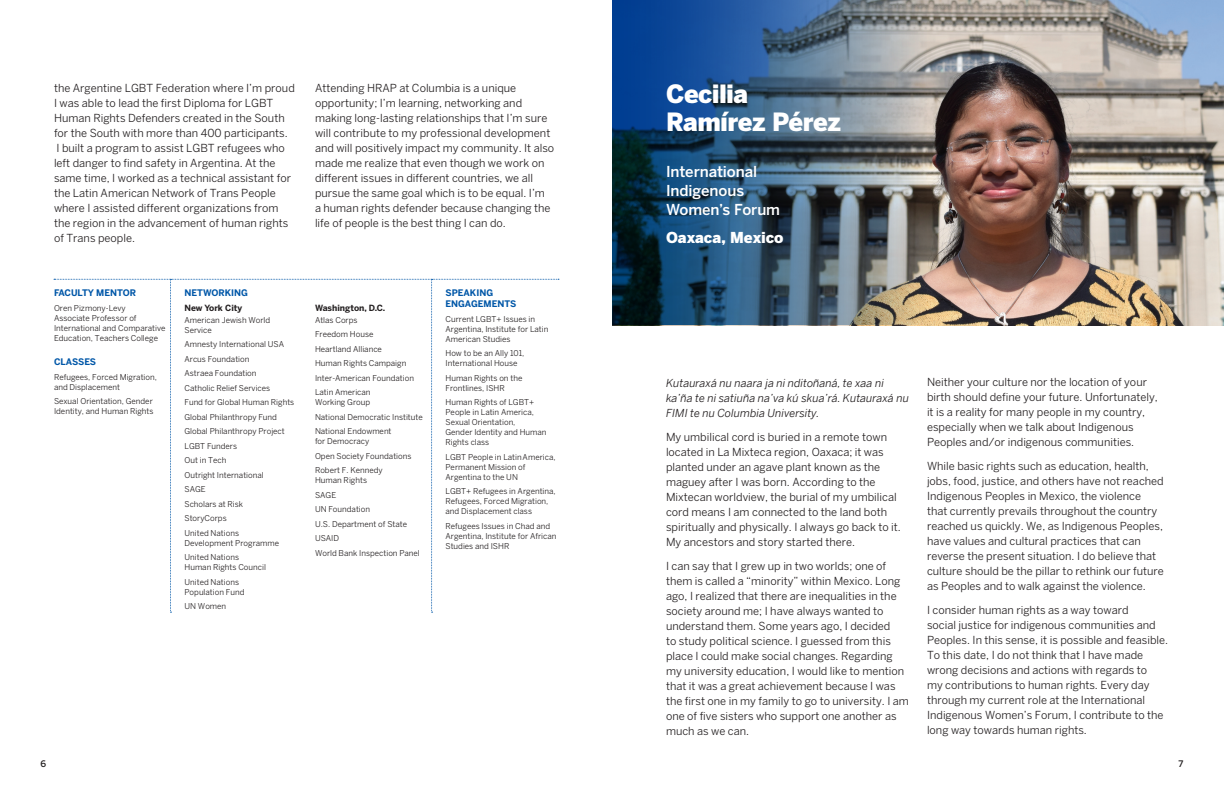
<style>
.page{position:relative;width:1224px;height:792px;background:#fff}
.page>*{position:absolute;margin:0;border:0;box-sizing:border-box;transform-origin:0 0}
._2_Name_ADVOCATE{font:900 25px/28px "Benton Sans";letter-spacing:-.02em;color:#fff}
._2_Title_ADVOCATE{font:500 15px/19px "Benton Sans";letter-spacing:-.005em;color:#fff}
._2_Country_ADVOCATE{font:900 15px "Benton Sans";letter-spacing:-.005em;color:#fff}
.body-flow_ALL{font:11px/15px "Benton Sans";color:#231f20}
.body-flow_ALL-2{font:italic 11px/15px "Benton Sans";color:#231f20}
._2_SIDEBAR_TITLE_201{font:700 9px/11px "Benton Sans";color:#0157a8}
._2_SIDEBAR_TOP-TITLE{font:700 9px "Benton Sans";color:#0157a8}
.t1{font:500 9px "Benton Sans";color:#231f20}
._2_SIDEBAR_CITY_2ND{font:700 8.5px "Benton Sans";color:#231f20}
._2_SIDEBAR_CITY_2019{font:700 8.5px "Benton Sans";color:#231f20}
._2_SIDEBAR_UNDER_CIT{font:8px/10px "Benton Sans";color:#231f20}
._2_SIDEBAR_BODY_2019{font:8px/10px "Benton Sans";color:#231f20}
</style>
<div class="page">
<img style="left:927px;top:0;width:297px;height:325px">
<img style="left:612px;top:0;width:315px;height:325px">
<svg style="left:54px;top:279px;width:505px;height:334px"></svg>
<p class="body-flow_ALL" style="left:54px;top:81px;width:242px">the Argentine LGBT Federation where I’m proud I was able to lead the first Diploma for LGBT Human Rights Defenders created in the South for the South with more than 400 participants.<br>I built a program to assist LGBT refugees who left danger to find safety in Argentina. At the same time, I worked as a technical assistant for the Latin American Network of Trans People where I assisted different organizations from the region in the advancement of human rights of Trans people.</p>
<p class="body-flow_ALL" style="left:315px;top:81px;width:241px">Attending HRAP at Columbia is a unique opportunity; I’m learning, networking and making long-lasting relationships that I’m sure will contribute to my professional development and will positively impact my community. It also made me realize that even though we work on different issues in different countries, we all pursue the same goal which is to be equal. I’m<br>a human rights defender because changing the life of people is the best thing I can do.</p>
<p class="_2_SIDEBAR_TOP-TITLE" style="left:54px;top:287px;width:84px">FACULTY MENTOR</p>
<p class="_2_SIDEBAR_BODY_2019" style="left:54px;top:303px;width:113px">Oren Pizmony-Levy<br>Associate Professor of<br>International and Comparative<br>Education, Teachers College</p>
<p class="_2_SIDEBAR_TITLE_201" style="left:54px;top:356px;width:44px">CLASSES</p>
<p class="_2_SIDEBAR_BODY_2019" style="left:54px;top:372px;width:104px">Refugees, Forced Migration, and Displacement</p>
<p class="_2_SIDEBAR_BODY_2019" style="left:54px;top:396px;width:101px">Sexual Orientation, Gender<br>Identity, and Human Rights</p>
<p class="_2_SIDEBAR_TITLE_201" style="left:184px;top:287px;width:65px">NETWORKING</p>
<p class="_2_SIDEBAR_CITY_2019" style="left:184px;top:302px;width:59px">New York City</p>
<p class="_2_SIDEBAR_UNDER_CIT" style="left:184px;top:315px;width:87px">American Jewish World<br>Service</p>
<p class="_2_SIDEBAR_UNDER_CIT" style="left:184px;top:339px;width:101px">Amnesty International USA</p>
<p class="_2_SIDEBAR_UNDER_CIT" style="left:184px;top:354px;width:66px">Arcus Foundation</p>
<p class="_2_SIDEBAR_UNDER_CIT" style="left:184px;top:368px;width:74px">Astraea Foundation</p>
<p class="_2_SIDEBAR_UNDER_CIT" style="left:184px;top:383px;width:87px">Catholic Relief Services</p>
<p class="_2_SIDEBAR_UNDER_CIT" style="left:184px;top:397px;width:111px">Fund for Global Human Rights</p>
<p class="_2_SIDEBAR_UNDER_CIT" style="left:184px;top:412px;width:94px">Global Philanthropy Fund</p>
<p class="_2_SIDEBAR_UNDER_CIT" style="left:184px;top:426px;width:102px">Global Philanthropy Project</p>
<p class="_2_SIDEBAR_UNDER_CIT" style="left:184px;top:441px;width:54px">LGBT Funders</p>
<p class="_2_SIDEBAR_UNDER_CIT" style="left:184px;top:455px;width:43px">Out in Tech</p>
<p class="_2_SIDEBAR_UNDER_CIT" style="left:184px;top:470px;width:81px">Outright International</p>
<p class="_2_SIDEBAR_UNDER_CIT" style="left:184px;top:484px;width:23px">SAGE</p>
<p class="_2_SIDEBAR_UNDER_CIT" style="left:184px;top:499px;width:60px">Scholars at Risk</p>
<p class="_2_SIDEBAR_UNDER_CIT" style="left:184px;top:513px;width:44px">StoryCorps</p>
<p class="_2_SIDEBAR_UNDER_CIT" style="left:184px;top:528px;width:96px">United Nations<br>Development Programme</p>
<p class="_2_SIDEBAR_UNDER_CIT" style="left:184px;top:552px;width:83px">United Nations<br>Human Rights Council</p>
<p class="_2_SIDEBAR_UNDER_CIT" style="left:184px;top:577px;width:61px">United Nations<br>Population Fund</p>
<p class="_2_SIDEBAR_UNDER_CIT" style="left:184px;top:601px;width:43px">UN Women</p>
<p class="_2_SIDEBAR_CITY_2ND" style="left:315px;top:302px;width:72px">Washington, D.C.</p>
<p class="_2_SIDEBAR_UNDER_CIT" style="left:315px;top:315px;width:44px">Atlas Corps</p>
<p class="_2_SIDEBAR_UNDER_CIT" style="left:315px;top:329px;width:60px">Freedom House</p>
<p class="_2_SIDEBAR_UNDER_CIT" style="left:315px;top:344px;width:68px">Heartland Alliance</p>
<p class="_2_SIDEBAR_UNDER_CIT" style="left:315px;top:358px;width:93px">Human Rights Campaign</p>
<p class="_2_SIDEBAR_UNDER_CIT" style="left:315px;top:373px;width:101px">Inter-American Foundation</p>
<p class="_2_SIDEBAR_UNDER_CIT" style="left:315px;top:387px;width:57px">Latin American<br>Working Group</p>
<p class="_2_SIDEBAR_UNDER_CIT" style="left:315px;top:412px;width:109px">National Democratic Institute</p>
<p class="_2_SIDEBAR_UNDER_CIT" style="left:315px;top:426px;width:78px">National Endowment for Democracy</p>
<p class="_2_SIDEBAR_UNDER_CIT" style="left:315px;top:451px;width:98px">Open Society Foundations</p>
<p class="_2_SIDEBAR_UNDER_CIT" style="left:315px;top:465px;width:69px">Robert F. Kennedy<br>Human Rights</p>
<p class="_2_SIDEBAR_UNDER_CIT" style="left:315px;top:490px;width:23px">SAGE</p>
<p class="_2_SIDEBAR_UNDER_CIT" style="left:315px;top:504px;width:57px">UN Foundation</p>
<p class="_2_SIDEBAR_UNDER_CIT" style="left:315px;top:519px;width:94px">U.S. Department of State</p>
<p class="_2_SIDEBAR_UNDER_CIT" style="left:315px;top:533px;width:26px">USAID</p>
<p class="_2_SIDEBAR_UNDER_CIT" style="left:315px;top:548px;width:106px">World Bank Inspection Panel</p>
<p class="_2_SIDEBAR_TITLE_201" style="left:446px;top:287px;width:72px">SPEAKING<br>ENGAGEMENTS</p>
<p class="_2_SIDEBAR_BODY_2019" style="left:446px;top:314px;width:104px">Current LGBT+ Issues in<br>Argentina, Institute for Latin<br>American Studies</p>
<p class="_2_SIDEBAR_BODY_2019" style="left:446px;top:348px;width:80px">How to be an Ally 101,<br>International House</p>
<p class="_2_SIDEBAR_BODY_2019" style="left:446px;top:373px;width:78px">Human Rights on the<br>Frontlines, ISHR</p>
<p class="_2_SIDEBAR_BODY_2019" style="left:446px;top:397px;width:103px">Human Rights of LGBT+<br>People in Latin America,<br>Sexual Orientation,<br>Gender Identity and Human<br>Rights class</p>
<p class="_2_SIDEBAR_BODY_2019" style="left:446px;top:452px;width:112px">LGBT People in Latin America,<br>Permanent Mission of<br>Argentina to the UN</p>
<p class="_2_SIDEBAR_BODY_2019" style="left:446px;top:486px;width:112px">LGBT+ Refugees in Argentina,<br>Refugees, Forced Migration, and Displacement class</p>
<p class="_2_SIDEBAR_BODY_2019" style="left:446px;top:521px;width:112px">Refugees Issues in Chad and<br>Argentina, Institute for African<br>Studies and ISHR</p>
<p class="_2_Name_ADVOCATE" style="left:666px;top:79px;width:176px">Cecilia<br>Ramírez Pérez</p>
<p class="_2_Title_ADVOCATE" style="left:666px;top:161px;width:116px">International<br>Indigenous<br>Women’s Forum</p>
<p class="_2_Country_ADVOCATE" style="left:666px;top:228px;width:119px">Oaxaca, Mexico</p>
<p class="body-flow_ALL-2" style="left:666px;top:375px;width:244px">Kutauraxá nu naara ja ni nditoñaná, te xaa ni ka’ña te ni satiuña na’va kú skua’rá. Kutauraxá nu<br>FIMI te nu Columbia University.</p>
<p class="body-flow_ALL" style="left:666px;top:429px;width:236px">My umbilical cord is buried in a remote town located in La Mixteca region, Oaxaca; it was planted under an agave plant known as the maguey after I was born. According to the Mixtecan worldview, the burial of my umbilical cord means I am connected to the land both spiritually and physically. I always go back to it.<br>My ancestors and story started there.</p>
<p class="body-flow_ALL" style="left:666px;top:558px;width:244px">I can say that I grew up in two worlds; one of them is called a “minority” within Mexico. Long ago, I realized that there are inequalities in the society around me; I have always wanted to understand them. Some years ago, I decided<br>to study political science. I guessed from this place I could make social changes. Regarding my university education, I would like to mention that it was a great achievement because I was the first one in my family to go to university. I am one of five sisters who support one another as much as we can.</p>
<p class="body-flow_ALL" style="left:927px;top:375px;width:232px">Neither your culture nor the location of your birth should define your future. Unfortunately, it is a reality for many people in my country, especially when we talk about Indigenous Peoples and/or indigenous communities.</p>
<p class="body-flow_ALL" style="left:927px;top:459px;width:238px">While basic rights such as education, health, jobs, food, justice, and others have not reached Indigenous Peoples in Mexico, the violence that currently prevails throughout the country reached us quickly. We, as Indigenous Peoples, have values and cultural practices that can reverse the present situation. I do believe that culture should be the pillar to rethink our future as Peoples and to walk against the violence.</p>
<p class="body-flow_ALL" style="left:927px;top:603px;width:243px">I consider human rights as a way toward<br>social justice for indigenous communities and Peoples. In this sense, it is possible and feasible.<br>To this date, I do not think that I have made wrong decisions and actions with regards to<br>my contributions to human rights. Every day through my current role at the International Indigenous Women’s Forum, I contribute to the long way towards human rights.</p>
<p class="t1" style="left:40px;top:758px;width:7px">6</p>
<p class="t1" style="left:1179px;top:758px;width:6px">7</p>
</div>
